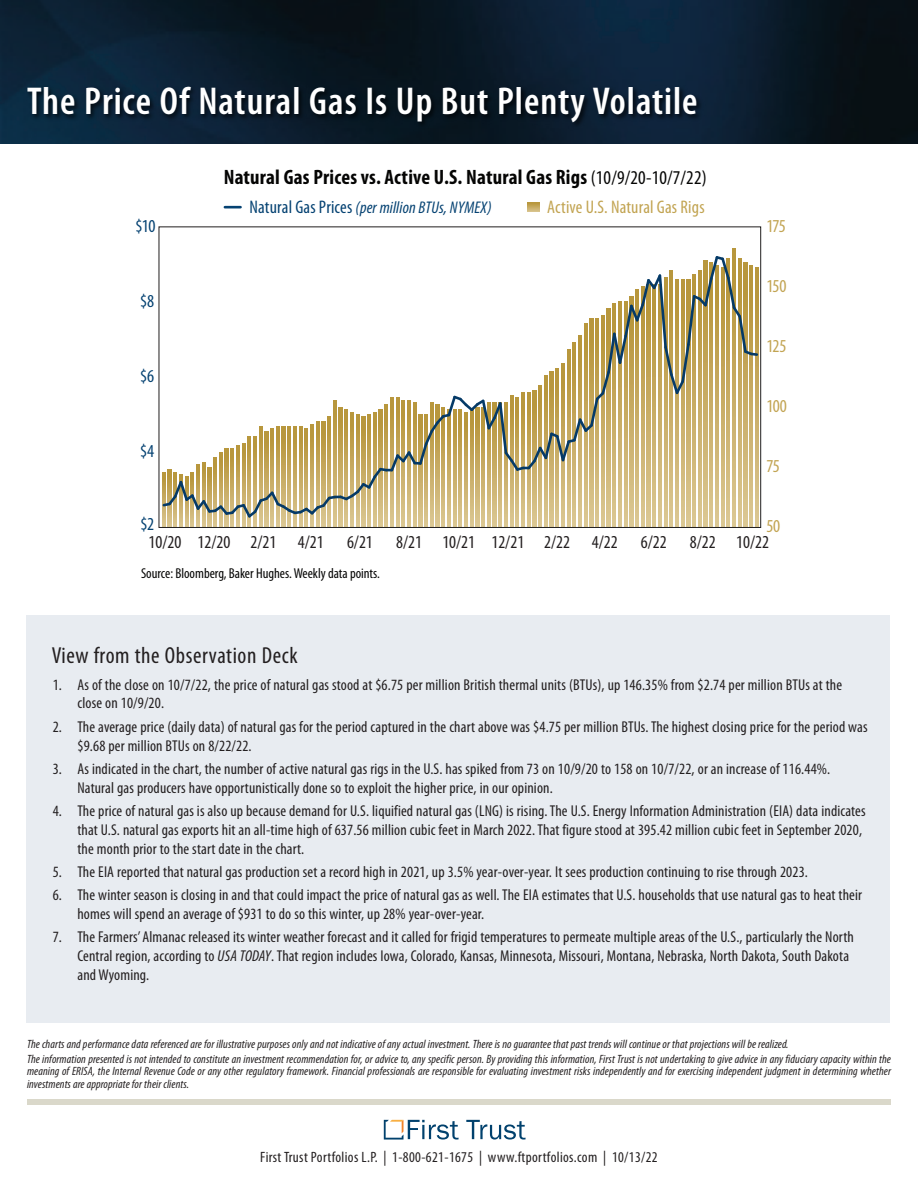
<style>
.page{position:relative;width:918px;height:1188px;background:#fff}
.page>*{position:absolute;margin:0;border:0;box-sizing:border-box;transform-origin:0 0}
.t1{font:600 condensed 39px "Myriad Pro";letter-spacing:.025em;color:#fff}
.t2{font:condensed 23.25px "Myriad Pro";letter-spacing:.025em;color:#231f20}
.t3{font:700 condensed 20.85px "Myriad Pro";letter-spacing:.01em;color:#050504}
.t4{font:condensed 18.3px "Myriad Pro";color:#231f20}
.t5{font:condensed 18.3px "Myriad Pro";letter-spacing:.005em;color:#c2a452}
.t6{font:condensed 18.3px "Myriad Pro";color:#054272}
.t7{font:italic condensed 16.95px "Myriad Pro";letter-spacing:.01em;color:#054272}
.t8{font:condensed 15.75px/18.9px "Myriad Pro";letter-spacing:.01em;color:#231f20}
.t9{font:condensed 15px "Myriad Pro";letter-spacing:.025em;color:#231f20}
.t10{font:condensed 14.4px "Myriad Pro";color:#050504}
.t11{font:italic condensed 12px/12.8px "Myriad Pro";letter-spacing:.005em;color:#231f20;text-align:justify}
.s1{font-weight:400;font-size:19.65px}
.s2{font-style:normal;font-size:18.3px}
.s3{font-style:italic}
</style>
<div class="page">
<svg style="left:528px;top:203px;width:11px;height:9px"></svg>
<svg style="left:225px;top:206px;width:16px;height:2px"></svg>
<hr style="left:179px;top:475px;width:4px;height:52px;background:#d8c38d">
<hr style="left:196px;top:465px;width:4px;height:62px;background:#d8c38d">
<hr style="left:236px;top:446px;width:4px;height:81px;background:#d9c490">
<hr style="left:253px;top:436px;width:4px;height:91px;background:#dac590">
<hr style="left:293px;top:426px;width:4px;height:101px;background:#dac590">
<hr style="left:310px;top:424px;width:4px;height:103px;background:#dac590">
<hr style="left:350px;top:412px;width:4px;height:115px;background:#dac690">
<hr style="left:390px;top:398px;width:4px;height:129px;background:#dac691">
<hr style="left:407px;top:400px;width:4px;height:127px;background:#dac691">
<hr style="left:447px;top:410px;width:4px;height:117px;background:#dac691">
<hr style="left:464px;top:412px;width:4px;height:115px;background:#dac690">
<hr style="left:504px;top:402px;width:4px;height:125px;background:#dac691">
<hr style="left:521px;top:393px;width:4px;height:134px;background:#dac691">
<hr style="left:561px;top:364px;width:4px;height:163px;background:#dbc792">
<hr style="left:578px;top:335px;width:4px;height:192px;background:#dbc893">
<hr style="left:618px;top:301px;width:4px;height:226px;background:#dbc893">
<hr style="left:658px;top:285px;width:4px;height:242px;background:#dbc894">
<hr style="left:675px;top:280px;width:4px;height:247px;background:#dbc894">
<hr style="left:715px;top:265px;width:4px;height:262px;background:#dbc894">
<svg style="left:732px;top:249px;width:4px;height:277px"></svg>
<svg style="left:162px;top:254px;width:597px;height:266px"></svg>
<img style="left:0;top:0;width:918px;height:144px">
<svg style="left:466px;top:1120px;width:60px;height:20px"></svg>
<svg style="left:384px;top:1120px;width:75px;height:20px"></svg>
<div style="left:27px;top:1099px;width:864px;height:6px;background:#dad8ca"></div>
<img style="left:21px;top:21px;width:755px;height:113px">
<div style="left:26px;top:615px;width:864px;height:408px;background:#e8ecf1"></div>
<p class="t1" style="left:27px;top:78px;width:672px">The Price Of Natural Gas Is Up But Plenty Volatile</p>
<p class="t6" style="left:136px;top:219px;width:21px">$10</p>
<p class="t6" style="left:140px;top:294px;width:15px">$8</p>
<p class="t6" style="left:140px;top:369px;width:15px">$6</p>
<p class="t6" style="left:140px;top:445px;width:16px">$4</p>
<p class="t6" style="left:141px;top:518px;width:15px">$2</p>
<p class="t3" style="left:224px;top:165px;width:485px">Natural Gas Prices vs. Active U.S. Natural Gas Rigs <span class="s1">(10/9/20-10/7/22)</span></p>
<p class="t7" style="left:250px;top:201px;width:244px"><span class="s2">Natural Gas Prices</span> (per million BTUs, NYMEX)</p>
<p class="t5" style="left:547px;top:200px;width:159px">Active U.S. Natural Gas Rigs</p>
<p class="t5" style="left:766px;top:219px;width:21px">175</p>
<p class="t5" style="left:766px;top:279px;width:22px">150</p>
<p class="t5" style="left:766px;top:339px;width:22px">125</p>
<p class="t5" style="left:766px;top:399px;width:22px">100</p>
<p class="t5" style="left:766px;top:460px;width:15px">75</p>
<p class="t5" style="left:766px;top:520px;width:15px">50</p>
<p class="t4" style="left:148px;top:536px;width:177px">10/20 12/20 2/21 4/21</p>
<p class="t4" style="left:347px;top:536px;width:27px">6/21</p>
<p class="t4" style="left:396px;top:536px;width:223px">8/21 10/21 12/21 2/22 4/22</p>
<p class="t4" style="left:641px;top:536px;width:27px">6/22</p>
<p class="t4" style="left:690px;top:536px;width:81px">8/22 10/22</p>
<p class="t10" style="left:141px;top:568px;width:241px">Source: Bloomberg, Baker Hughes. Weekly data points.</p>
<p class="t2" style="left:52px;top:647px;width:247px">View from the Observation Deck</p>
<p class="t8" style="left:77px;top:676px;width:766px;text-indent:-25px">1. As of the close on 10/7/22, the price of natural gas stood at $6.75 per million British thermal units (BTUs), up 146.35% from $2.74 per million BTUs at the close on 10/9/20.</p>
<p class="t8" style="left:77px;top:718px;width:792px;text-indent:-25px">2. The average price (daily data) of natural gas for the period captured in the chart above was $4.75 per million BTUs. The highest closing price for the period was $9.68 per million BTUs on 8/22/22.</p>
<p class="t8" style="left:77px;top:760px;width:754px;text-indent:-25px">3. As indicated in the chart, the number of active natural gas rigs in the U.S. has spiked from 73 on 10/9/20 to 158 on 10/7/22, or an increase of 116.44%.<br>Natural gas producers have opportunistically done so to exploit the higher price, in our opinion.</p>
<p class="t8" style="left:77px;top:803px;width:790px;text-indent:-25px">4. The price of natural gas is also up because demand for U.S. liquified natural gas (LNG) is rising. The U.S. Energy Information Administration (EIA) data indicates that U.S. natural gas exports hit an all-time high of 637.56 million cubic feet in March 2022. That figure stood at 395.42 million cubic feet in September 2020, the month prior to the start date in the chart.</p>
<p class="t8" style="left:53px;top:864px;width:757px">5. The EIA reported that natural gas production set a record high in 2021, up 3.5% year-over-year. It sees production continuing to rise through 2023.</p>
<p class="t8" style="left:77px;top:887px;width:786px;text-indent:-25px">6. The winter season is closing in and that could impact the price of natural gas as well. The EIA estimates that U.S. households that use natural gas to heat their homes will spend an average of $931 to do so this winter, up 28% year-over-year.</p>
<p class="t8" style="left:77px;top:929px;width:778px;text-indent:-25px">7. The Farmers’ Almanac released its winter weather forecast and it called for frigid temperatures to permeate multiple areas of the U.S., particularly the North<br>Central region, according to <span class="s3">USA TODAY</span>. That region includes Iowa, Colorado, Kansas, Minnesota, Missouri, Montana, Nebraska, North Dakota, South Dakota and Wyoming.</p>
<p class="t11" style="left:27px;top:1039px;width:763px">The charts and performance data referenced are for illustrative purposes only and not indicative of any actual investment. There is no guarantee that past trends will continue or that projections will be realized.</p>
<p class="t11" style="left:27px;top:1054px;width:866px">The information presented is not intended to constitute an investment recommendation for, or advice to, any specific person. By providing this information, First Trust is not undertaking to give advice in any fiduciary capacity within the meaning of ERISA, the Internal Revenue Code or any other regulatory framework. Financial professionals are responsible for evaluating investment risks independently and for exercising independent judgment in determining whether investments are appropriate for their clients.</p>
<p class="t9" style="left:260px;top:1152px;width:399px">First Trust Portfolios L.P. | 1-800-621-1675 | www.ftportfolios.com | 10/13/22</p>
</div>
